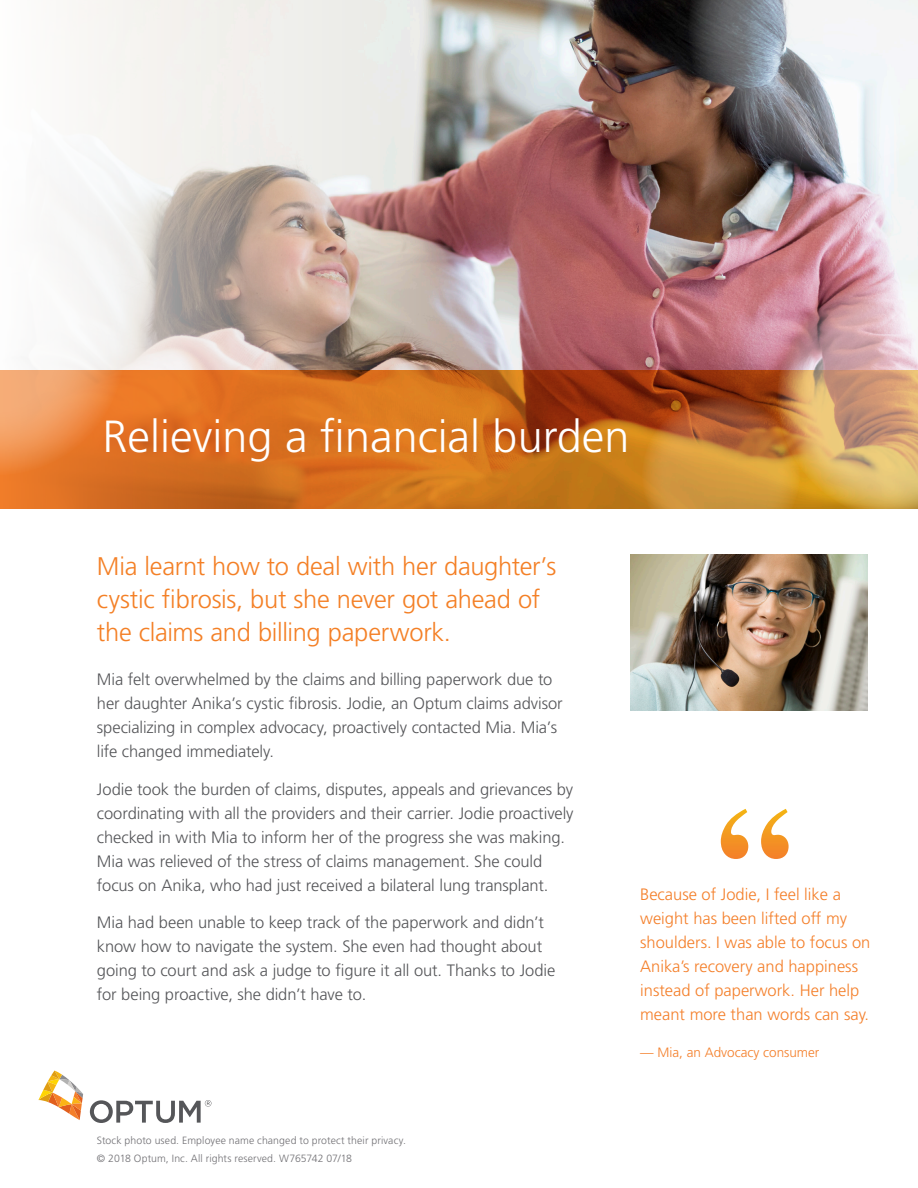
<style>
.page{position:relative;width:918px;height:1188px;background:#fff}
.page>*{position:absolute;margin:0;border:0;box-sizing:border-box;transform-origin:0 0}
.t1{font:300 45px "Frutiger LT Std";color:#fff}
.t2{font:300 25.5px/33px "Frutiger LT Std";letter-spacing:-.015em;color:#f48026}
.t3{font:300 16.5px/24px "Frutiger LT Std";letter-spacing:-.005em;color:#555659}
.t4{font:300 16.5px/24px "Frutiger LT Std";color:#f47f2a}
.t5{font:300 13.5px "Frutiger LT Std";color:#f47f2a}
.Disclaimer{font:300 10.5px "Frutiger LT Std";letter-spacing:.01em;color:#717074}
</style>
<div class="page">
<img style="left:60px;top:0;width:858px;height:371px">
<img style="left:630px;top:555px;width:238px;height:155px">
<svg style="left:0;top:371px;width:777px;height:138px;background:#ca681a"></svg>
<svg style="left:38px;top:1071px;width:45px;height:49px"></svg>
<svg style="left:90px;top:1100px;width:121px;height:23px"></svg>
<svg style="left:721px;top:809px;width:68px;height:50px"></svg>
<img style="left:777px;top:273px;width:141px;height:236px">
<svg style="left:688px;top:0;width:230px;height:181px"></svg>
<svg style="left:0;top:218px;width:125px;height:258px"></svg>
<svg style="left:642px;top:396px;width:158px;height:159px"></svg>
<p class="t1" style="left:103px;top:411px;width:528px">Relieving a financial burden</p>
<p class="t2" style="left:97px;top:550px;width:461px">Mia learnt how to deal with her daughter’s cystic fibrosis, but she never got ahead of the claims and billing paperwork.</p>
<p class="t3" style="left:97px;top:668px;width:467px">Mia felt overwhelmed by the claims and billing paperwork due to her daughter Anika’s cystic fibrosis. Jodie, an Optum claims advisor specializing in complex advocacy, proactively contacted Mia. Mia’s life changed immediately.</p>
<p class="t3" style="left:97px;top:777px;width:478px">Jodie took the burden of claims, disputes, appeals and grievances by coordinating with all the providers and their carrier. Jodie proactively checked in with Mia to inform her of the progress she was making.<br>Mia was relieved of the stress of claims management. She could focus on Anika, who had just received a bilateral lung transplant.</p>
<p class="t3" style="left:97px;top:911px;width:460px">Mia had been unable to keep track of the paperwork and didn’t know how to navigate the system. She even had thought about going to court and ask a judge to figure it all out. Thanks to Jodie for being proactive, she didn’t have to.</p>
<p class="Disclaimer" style="left:97px;top:1134px;width:311px">Stock photo used. Employee name changed to protect their privacy.</p>
<p class="Disclaimer" style="left:97px;top:1153px;width:257px">© 2018 Optum, Inc. All rights reserved. W765742 07/18</p>
<p class="t4" style="left:640px;top:882px;width:232px">Because of Jodie, I feel like a weight has been lifted off my shoulders. I was able to focus on<br>Anika’s recovery and happiness instead of paperwork. Her help meant more than words can say.</p>
<p class="t5" style="left:640px;top:1045px;width:181px">— Mia, an Advocacy consumer</p>
</div>
